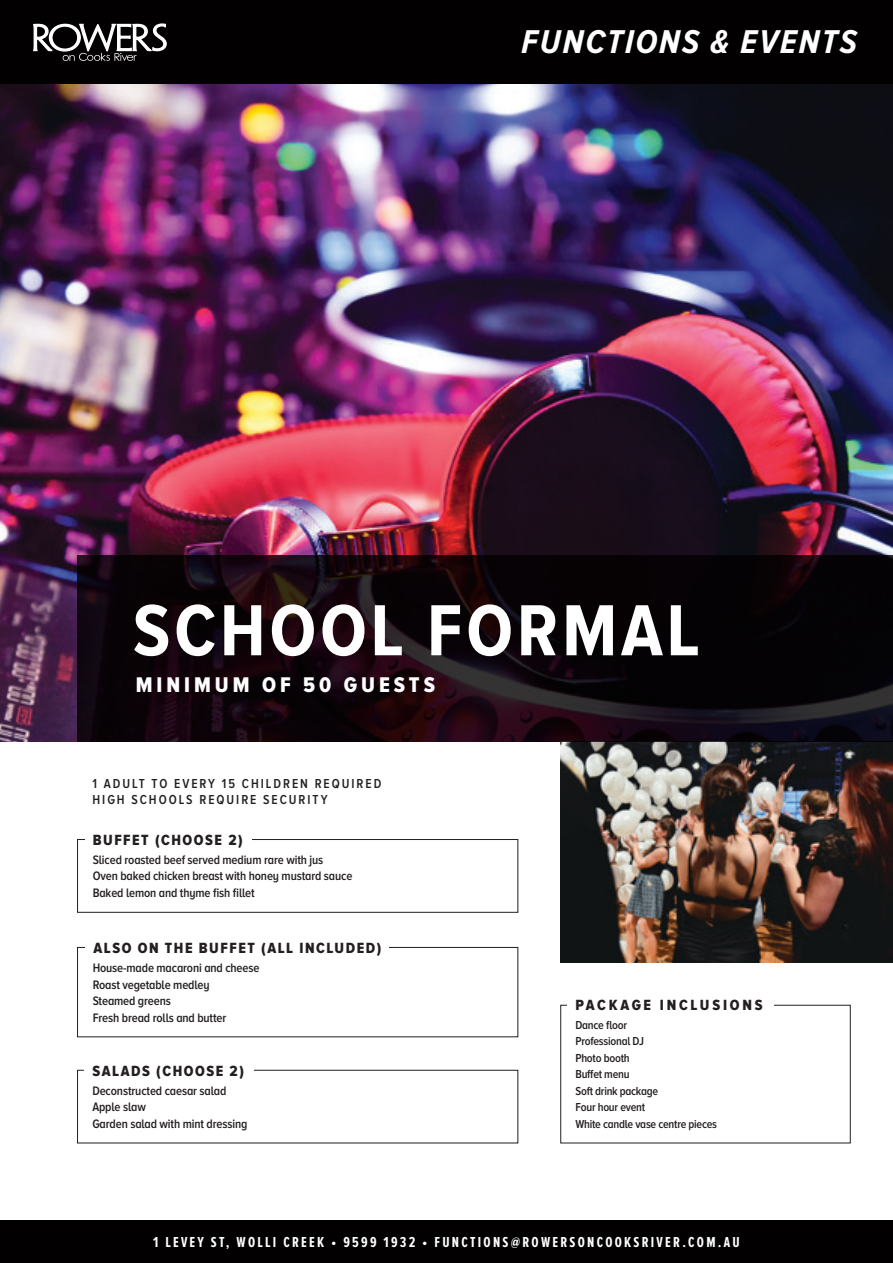
<style>
.page{position:relative;width:893px;height:1263px;background:#fff}
.page>*{position:absolute;margin:0;border:0;box-sizing:border-box;transform-origin:0 0}
.t1{font:700 75px "Proxima Nova A Cond";letter-spacing:.05em;color:#fff}
.t2{font:italic 700 34.2px "Proxima Nova A Cond";letter-spacing:.06em;color:#fff}
.t3{font:22.05px "Proxima Nova A Cond Extrabld";letter-spacing:.18em;color:#fff}
.t4{font:15.3px "Proxima Nova A Cond Extrabld";letter-spacing:.1em;color:#231f20}
.t5{font:15.3px "Proxima Nova A Cond Extrabld";letter-spacing:.18em;color:#231f20}
.t6{font:700 15px "Proxima Nova A Ex Cn";letter-spacing:.15em;color:#fff}
.t7{font:600 13.5px "Proxima Nova A Cond";letter-spacing:.15em;color:#231f20}
.t8{font:600 12.75px "Proxima Nova A Cond";letter-spacing:-.01em;color:#231f20}
.t9{font:600 12px "Proxima Nova A Cond";letter-spacing:-.02em;color:#231f20}
</style>
<div class="page">
<img style="left:0;top:84px;width:893px;height:658px">
<div style="left:77px;top:1070px;width:441px;height:73px;border:1px solid #231f20"></div>
<div style="left:84px;top:1061px;width:169px;height:23px;background:#fff"></div>
<div style="left:77px;top:947px;width:441px;height:90px;border:1px solid #231f20"></div>
<div style="left:85px;top:938px;width:303px;height:24px;background:#fff"></div>
<div style="left:77px;top:839px;width:441px;height:73px;border:1px solid #231f20"></div>
<div style="left:85px;top:830px;width:167px;height:24px;background:#fff"></div>
<img style="left:561px;top:742px;width:332px;height:220px">
<div style="left:0;top:1220px;width:893px;height:43px;background:#020000"></div>
<div style="left:0;top:0;width:893px;height:84px;background:#020000"></div>
<svg style="left:33px;top:23px;width:134px;height:38px"></svg>
<svg style="left:78px;top:555px;width:815px;height:187px;background:#0f060b"></svg>
<p class="t2" style="left:522px;top:23px;width:337px">FUNCTIONS &amp; EVENTS</p>
<p class="t1" style="left:133px;top:589px;width:568px">SCHOOL FORMAL</p>
<p class="t3" style="left:136px;top:672px;width:301px">MINIMUM OF 50 GUESTS</p>
<p class="t7" style="left:93px;top:776px;width:290px">1 ADULT TO EVERY 15 CHILDREN REQUIRED</p>
<p class="t7" style="left:93px;top:792px;width:236px">HIGH SCHOOLS REQUIRE SECURITY</p>
<p class="t4" style="left:93px;top:831px;width:152px">BUFFET (CHOOSE 2)</p>
<p class="t8" style="left:93px;top:853px;width:232px">Sliced roasted beef served medium rare with jus</p>
<p class="t8" style="left:93px;top:869px;width:261px">Oven baked chicken breast with honey mustard sauce</p>
<p class="t8" style="left:93px;top:886px;width:164px">Baked lemon and thyme fish fillet</p>
<p class="t4" style="left:94px;top:939px;width:289px">ALSO ON THE BUFFET (ALL INCLUDED)</p>
<p class="t8" style="left:93px;top:961px;width:168px">House-made macaroni and cheese</p>
<p class="t8" style="left:93px;top:977px;width:119px">Roast vegetable medley</p>
<p class="t8" style="left:93px;top:994px;width:80px">Steamed greens</p>
<p class="t8" style="left:93px;top:1010px;width:135px">Fresh bread rolls and butter</p>
<p class="t4" style="left:93px;top:1062px;width:153px">SALADS (CHOOSE 2)</p>
<p class="t8" style="left:92px;top:1083px;width:135px">Deconstructed caesar salad</p>
<p class="t8" style="left:92px;top:1100px;width:55px">Apple slaw</p>
<p class="t8" style="left:92px;top:1116px;width:157px">Garden salad with mint dressing</p>
<p class="t5" style="left:575px;top:996px;width:189px">PACKAGE INCLUSIONS</p>
<p class="t9" style="left:575px;top:1018px;width:53px">Dance floor</p>
<p class="t9" style="left:575px;top:1035px;width:70px">Professional DJ</p>
<p class="t9" style="left:575px;top:1051px;width:56px">Photo booth</p>
<p class="t9" style="left:575px;top:1068px;width:56px">Buffet menu</p>
<p class="t9" style="left:575px;top:1084px;width:84px">Soft drink package</p>
<p class="t9" style="left:575px;top:1101px;width:71px">Four hour event</p>
<p class="t9" style="left:575px;top:1117px;width:143px">White candle vase centre pieces</p>
<p class="t6" style="left:153px;top:1234px;width:588px">1 LEVEY ST, WOLLI CREEK • 9599 1932 • FUNCTIONS@ROWERSONCOOKSRIVER.COM.AU</p>
</div>
